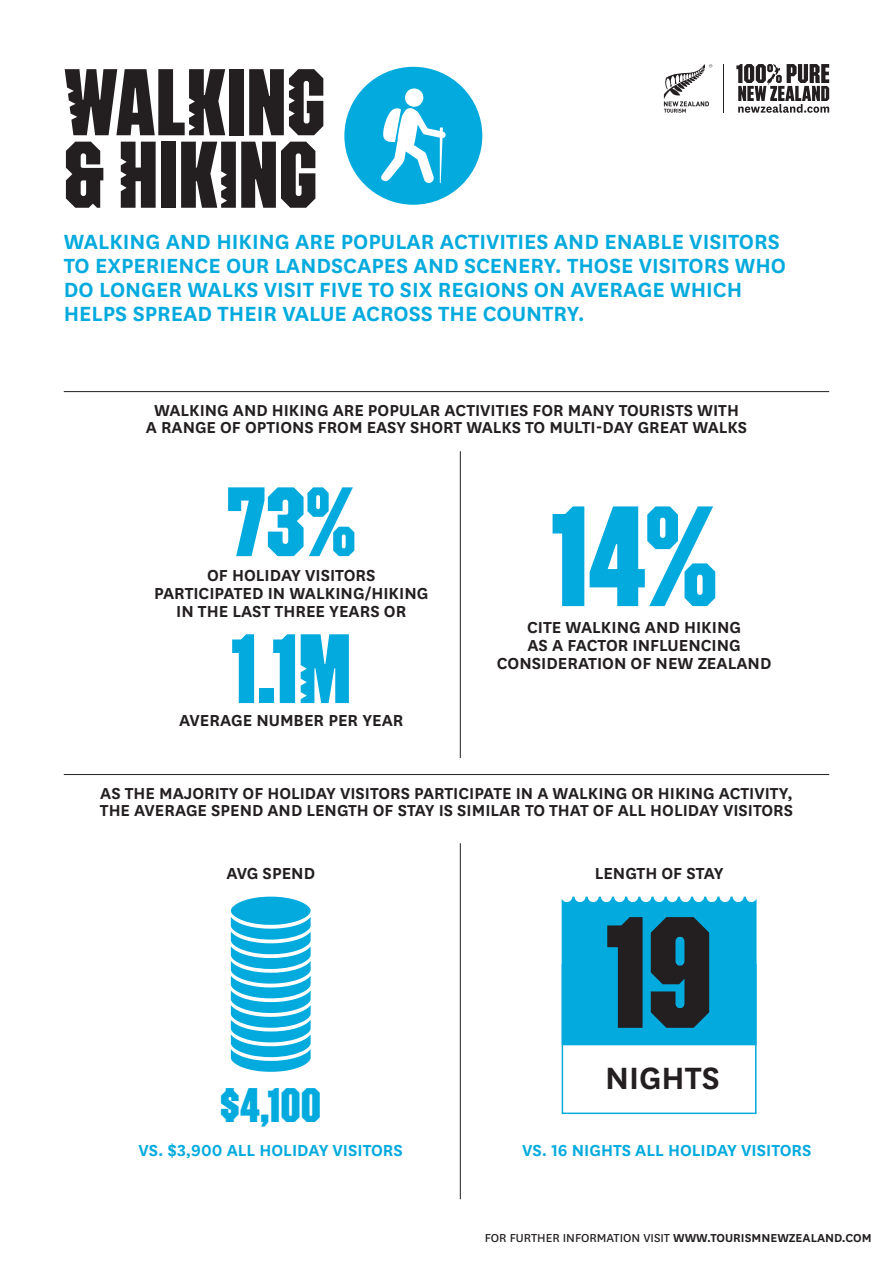
<style>
.page{position:relative;width:893px;height:1263px;background:#fff}
.page>*{position:absolute;margin:0;border:0;box-sizing:border-box;transform-origin:0 0}
.t1{font:149.7px "Pakati";color:#231f20}
.t2{font:134.7px "Pakati";color:#03aade}
.t3{font:92.85px/146.9px "Pakati";color:#03aade}
.t4{font:89.4px/72.4px "Pakati";color:#231f20}
.t5{font:45.9px "Pakati";color:#03aade}
.t6{font:600 36px "National";color:#231f20}
.t7{font:600 24px/24px "National";color:#03aade}
.t8{font:600 18.6px/18px "National";color:#231f20;text-align:center}
.t9{font:600 18.6px "National";color:#03aade}
.t10{font:13.5px "National";color:#231f20}
.s1{font-weight:600}
</style>
<div class="page">
<svg style="left:664px;top:64px;width:48px;height:49px"></svg>
<hr style="left:723px;top:64px;width:1px;height:49px;background:#231f20">
<svg style="left:736px;top:64px;width:93px;height:49px"></svg>
<hr style="left:64px;top:391px;width:765px;height:1px;background:#231f20">
<hr style="left:64px;top:774px;width:765px;height:1px;background:#231f20">
<div style="left:562px;top:897px;width:194px;height:148px;background:#03aade"></div>
<div style="left:562px;top:964px;width:194px;height:150px;border:2px solid #03aade"></div>
<svg style="left:231px;top:897px;width:80px;height:175px"></svg>
<div style="left:343px;top:65px;width:141px;height:141px;background:#03aade;border-radius:50%"></div>
<div style="left:341px;top:64px;width:144px;height:144px;border:3px solid #fff;border-radius:50%"></div>
<svg style="left:381px;top:88px;width:65px;height:96px"></svg>
<hr style="left:460px;top:451px;width:1px;height:307px;background:#231f20">
<hr style="left:460px;top:843px;width:1px;height:356px;background:#231f20">
<h3 class="t4" style="left:64px;top:73px;width:263px">WALKING &amp; HIKING</h3>
<p class="t7" style="left:64px;top:228px;width:724px">WALKING AND HIKING ARE POPULAR ACTIVITIES AND ENABLE VISITORS TO EXPERIENCE OUR LANDSCAPES AND SCENERY. THOSE VISITORS WHO DO LONGER WALKS VISIT FIVE TO SIX REGIONS ON AVERAGE WHICH HELPS SPREAD THEIR VALUE ACROSS THE COUNTRY.</p>
<p class="t8" style="left:146px;top:400px;width:603px">WALKING AND HIKING ARE POPULAR ACTIVITIES FOR MANY TOURISTS WITH<br>A RANGE OF OPTIONS FROM EASY SHORT WALKS TO MULTI-DAY GREAT WALKS</p>
<h3 class="t3" style="left:226px;top:455px;width:131px">73%<br>1.1M</h3>
<p class="t8" style="left:154px;top:565px;width:276px">OF HOLIDAY VISITORS<br>PARTICIPATED IN WALKING/HIKING<br>IN THE LAST THREE YEARS OR</p>
<p class="t8" style="left:179px;top:710px;width:226px">AVERAGE NUMBER PER YEAR</p>
<h2 class="t2" style="left:551px;top:506px;width:169px">14%</h2>
<p class="t8" style="left:497px;top:617px;width:276px">CITE WALKING AND HIKING<br>AS A FACTOR INFLUENCING<br>CONSIDERATION OF NEW ZEALAND</p>
<p class="t8" style="left:100px;top:783px;width:695px;text-align:left">AS THE MAJORITY OF HOLIDAY VISITORS PARTICIPATE IN A WALKING OR HIKING ACTIVITY,<br>THE AVERAGE SPEND AND LENGTH OF STAY IS SIMILAR TO THAT OF ALL HOLIDAY VISITORS</p>
<p class="t8" style="left:226px;top:863px;width:90px">AVG SPEND</p>
<h3 class="t5" style="left:220px;top:1088px;width:102px">$4,100</h3>
<p class="t8" style="left:595px;top:863px;width:130px">LENGTH OF STAY</p>
<h1 class="t1" style="left:605px;top:917px;width:110px">19</h1>
<h3 class="t6" style="left:605px;top:1053px;width:116px">NIGHTS</h3>
<p class="t9" style="left:138px;top:1137px;width:266px">VS. $3,900 ALL HOLIDAY VISITORS</p>
<p class="t9" style="left:522px;top:1137px;width:291px">VS. 16 NIGHTS ALL HOLIDAY VISITORS</p>
<p class="t10" style="left:485px;top:1228px;width:388px">FOR FURTHER INFORMATION VISIT <span class="s1">WWW.TOURISMNEWZEALAND.COM</span></p>
</div>
